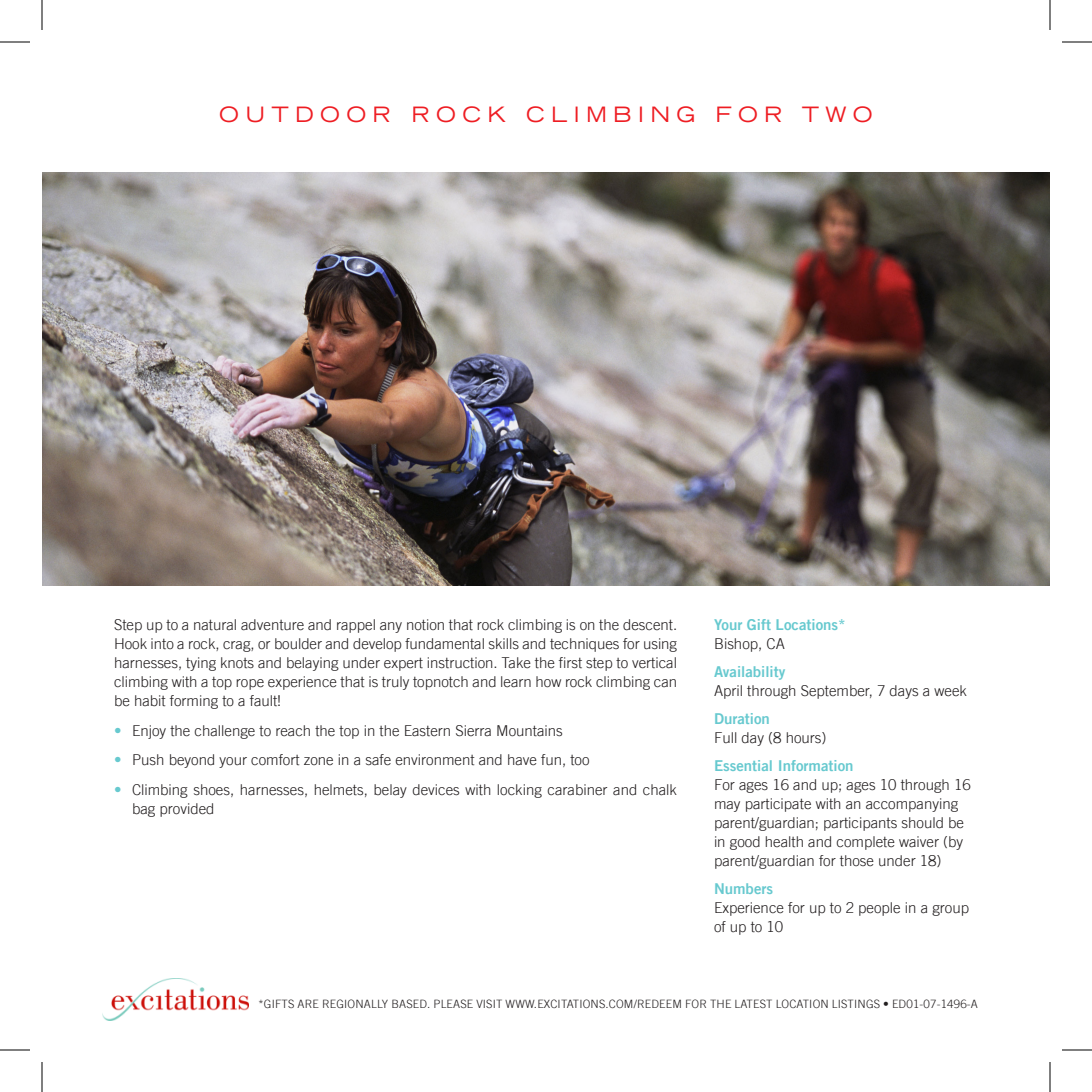
<style>
.page{position:relative;width:1092px;height:1092px;background:#fff}
.page>*{position:absolute;margin:0;border:0;box-sizing:border-box;transform-origin:0 0}
.Head{font:expanded 21px "Trade Gothic LT";letter-spacing:.3em;color:#ee1d23}
.t1{font:300 15px/19px "Trade Gothic LT";color:#231f20}
.t2{font:15px/19px "Trade Gothic LT Bold Two";color:#67c9cf}
.t3{font:300 15px/29.8px "Trade Gothic LT";color:#67c9cf;text-align:justify}
.t4{font:300 11.6px "Trade Gothic LT";letter-spacing:.015em;color:#231f20}
.s1{font-family:"Trade Gothic LT";font-weight:300;color:#231f20}
.s2{font-family:"Trade Gothic LT Bold Two";font-weight:400;color:#67c9cf}
</style>
<div class="page">
<img style="left:102px;top:978px;width:147px;height:42px">
<img style="left:42px;top:172px;width:1008px;height:414px">
<hr style="left:0;top:42px;width:30px;height:1px;background:#000">
<hr style="left:1062px;top:42px;width:30px;height:1px;background:#000">
<hr style="left:0;top:1050px;width:30px;height:1px;background:#000">
<hr style="left:1062px;top:1050px;width:30px;height:1px;background:#000">
<hr style="left:42px;top:0;width:1px;height:30px;background:#000">
<hr style="left:42px;top:1062px;width:1px;height:30px;background:#000">
<hr style="left:1050px;top:0;width:1px;height:30px;background:#000">
<hr style="left:1050px;top:1062px;width:1px;height:30px;background:#000">
<p class="Head" style="left:219px;top:100px;width:124px">OUTDOO</p>
<p class="Head" style="left:373px;top:100px;width:61px">R RO</p>
<p class="Head" style="left:462px;top:100px;width:410px">CK CLIMBING FOR TWO</p>
<p class="t1" style="left:114px;top:615px;width:565px;text-align:justify">Step up to a natural adventure and rappel any notion that rock climbing is on the descent.<br>Hook into a rock, crag, or boulder and develop fundamental skills and techniques for using harnesses, tying knots and belaying under expert instruction. Take the first step to vertical climbing with a top rope experience that is truly topnotch and learn how rock climbing can be habit forming to a fault!</p>
<p class="t1" style="left:132px;top:721px;width:432px">Enjoy the challenge to reach the top in the Eastern Sierra Mountains</p>
<p class="t1" style="left:132px;top:750px;width:459px">Push beyond your comfort zone in a safe environment and have fun, too</p>
<p class="t1" style="left:132px;top:780px;width:547px">Climbing shoes, harnesses, helmets, belay devices with locking carabiner and chalk bag provided</p>
<p class="t3" style="left:114px;top:715px;width:9px">• • •</p>
<p class="t2" style="left:714px;top:615px;width:133px">Your Gift Locations*<br><span class="s1">Bishop, CA</span></p>
<p class="t1" style="left:714px;top:662px;width:255px"><span class="s2">Availability<br></span>April through September, 7 days a week</p>
<p class="t1" style="left:714px;top:709px;width:114px"><span class="s2">Duration<br></span>Full day (8 hours)</p>
<p class="t1" style="left:714px;top:756px;width:258px"><span class="s2">Essential Information<br></span>For ages 16 and up; ages 10 through 16 may participate with an accompanying parent/guardian; participants should be in good health and complete waiver (by parent/guardian for those under 18)</p>
<p class="t1" style="left:714px;top:879px;width:257px"><span class="s2">Numbers<br></span>Experience for up to 2 people in a group of up to 10</p>
<p class="t4" style="left:258px;top:997px;width:25px">*Gifts</p>
<p class="t4" style="left:298px;top:997px;width:102px">are reg ionally base</p>
<p class="t4" style="left:419px;top:997px;width:35px">d. Please</p>
<p class="t4" style="left:476px;top:997px;width:242px">visit www.excitations.com/R EDEEM for the</p>
<p class="t4" style="left:735px;top:997px;width:14px">latest</p>
<p class="t4" style="left:776px;top:997px;width:204px">location listings • ED01-07-1496-A</p>
</div>
